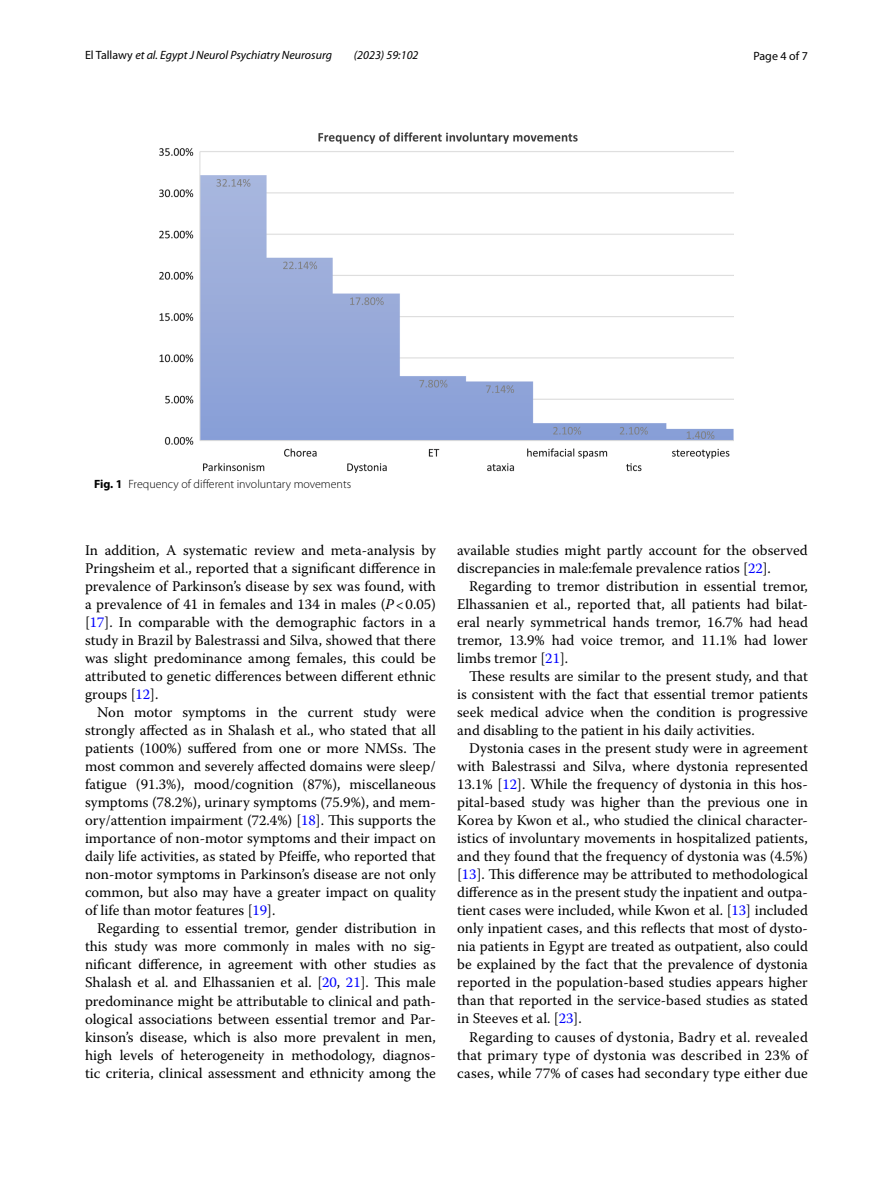
<style>
.page{position:relative;width:893px;height:1187px;background:#fff}
.page>*{position:absolute;margin:0;border:0;box-sizing:border-box;transform-origin:0 0}
.t1{font:14.7px/18px "Warnock Pro";color:#000;text-align:justify}
.t2{font:italic 12px "Myriad Pro";color:#000}
.t3{font:300 12px "Myriad Pro";color:#000}
.t4{font:12px "Myriad Pro";color:#000}
.s1{font-style:normal}
.s2{font-weight:700}
.s3{font-style:italic}
.s4{color:#00f}
</style>
<div class="page">
<img style="left:159px;top:133px;width:574px;height:339px">
<p class="t2" style="left:85px;top:48px;width:248px"><span class="s1">El Tallawy</span> et al. Egypt J Neurol Psychiatry Neurosurg</p>
<p class="t2" style="left:354px;top:48px;width:66px">(2023) 59:102</p>
<p class="t4" style="left:753px;top:48px;width:56px">Page 4 of 7</p>
<p class="t3" style="left:94px;top:477px;width:259px"><span class="s2">Fig. 1</span> Frequency of different involuntary movements</p>
<p class="t1" style="left:85px;top:541px;width:352px">In addition, A systematic review and meta-analysis by Pringsheim et al., reported that a significant difference in prevalence of Parkinson’s disease by sex was found, with a prevalence of 41 in females and 134 in males (<span class="s3">P</span>&lt;0.05) [<span class="s4">17</span>]. In comparable with the demographic factors in a study in Brazil by Balestrassi and Silva, showed that there was slight predominance among females, this could be attributed to genetic differences between different ethnic groups [<span class="s4">12</span>].</p>
<p class="t1" style="left:85px;top:703px;width:352px;text-indent:12px">Non motor symptoms in the current study were strongly affected as in Shalash et al., who stated that all patients (100%) suffered from one or more NMSs. The most common and severely affected domains were sleep/ fatigue (91.3%), mood/cognition (87%), miscellaneous symptoms (78.2%), urinary symptoms (75.9%), and mem&shy;ory/attention impairment (72.4%) [<span class="s4">18</span>]. This supports the importance of non-motor symptoms and their impact on daily life activities, as stated by Pfeiffe, who reported that non-motor symptoms in Parkinson’s disease are not only common, but also may have a greater impact on quality of life than motor features [<span class="s4">19</span>].</p>
<p class="t1" style="left:85px;top:919px;width:352px;text-indent:12px">Regarding to essential tremor, gender distribution in this study was more commonly in males with no sig&shy;nificant difference, in agreement with other studies as Shalash et al. and Elhassanien et al. [<span class="s4">20</span>, <span class="s4">21</span>]. This male predominance might be attributable to clinical and path&shy;ological associations between essential tremor and Par&shy;kinson’s disease, which is also more prevalent in men, high levels of heterogeneity in methodology, diagnos&shy;tic criteria, clinical assessment and ethnicity among the</p>
<p class="t1" style="left:457px;top:541px;width:352px">available studies might partly account for the observed discrepancies in male:female prevalence ratios [<span class="s4">22</span>].</p>
<p class="t1" style="left:457px;top:577px;width:352px;text-indent:12px">Regarding to tremor distribution in essential tremor, Elhassanien et al., reported that, all patients had bilat&shy;eral nearly symmetrical hands tremor, 16.7% had head tremor, 13.9% had voice tremor, and 11.1% had lower limbs tremor [<span class="s4">21</span>].</p>
<p class="t1" style="left:457px;top:667px;width:352px;text-indent:12px">These results are similar to the present study, and that is consistent with the fact that essential tremor patients seek medical advice when the condition is progressive and disabling to the patient in his daily activities.</p>
<p class="t1" style="left:457px;top:739px;width:352px;text-indent:12px">Dystonia cases in the present study were in agreement with Balestrassi and Silva, where dystonia represented 13.1% [<span class="s4">12</span>]. While the frequency of dystonia in this hos&shy;pital-based study was higher than the previous one in Korea by Kwon et al., who studied the clinical character&shy;istics of involuntary movements in hospitalized patients, and they found that the frequency of dystonia was (4.5%) [<span class="s4">13</span>]. This difference may be attributed to methodological difference as in the present study the inpatient and outpa&shy;tient cases were included, while Kwon et al. [<span class="s4">13</span>] included only inpatient cases, and this reflects that most of dysto&shy;nia patients in Egypt are treated as outpatient, also could be explained by the fact that the prevalence of dystonia reported in the population-based studies appears higher than that reported in the service-based studies as stated in Steeves et al. [<span class="s4">23</span>].</p>
<p class="t1" style="left:457px;top:1027px;width:352px;text-indent:12px">Regarding to causes of dystonia, Badry et al. revealed that primary type of dystonia was described in 23% of cases, while 77% of cases had secondary type either due</p>
</div>
